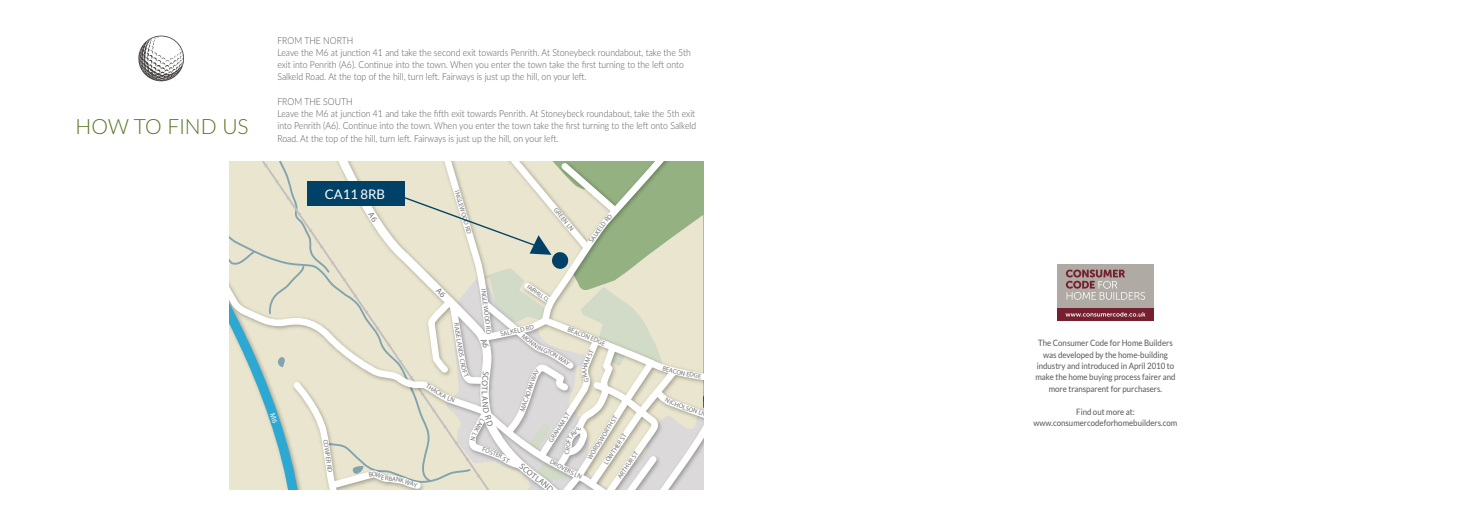
<style>
.page{position:relative;width:1474px;height:521px;background:#fff}
.page>*{position:absolute;margin:0;border:0;box-sizing:border-box;transform-origin:0 0}
.t1{font:300 21px "Lato";color:#597722}
.t2{font:13.12px "Lato";color:#fff}
.t3{font:300 9.62px/12.2px "Lato";color:#575756;scale:.9 1}
.t4{font:8.75px/11.4px "Lato";color:#575756;text-align:center;scale:.9 1}
.t5{font:8.49px "Myriad Pro";color:#717271}
.t6{font:6.56px "Myriad Pro";color:#717271}
.t7{font:6.12px "Myriad Pro";color:#717271;scale:.95 1}
</style>
<div class="page">
<svg style="left:138px;top:35px;width:46px;height:47px"></svg>
<div style="left:1057px;top:308px;width:96px;height:13px;background:#752031"></div>
<svg style="left:1065px;top:312px;width:80px;height:5px"></svg>
<div style="left:1057px;top:264px;width:96px;height:44px;background:#b0aaa4"></div>
<svg style="left:1065px;top:269px;width:80px;height:31px"></svg>
<svg style="left:229px;top:161px;width:474px;height:329px;background:#d8dbca"></svg>
<h1 class="t1" style="left:76px;top:111px;width:175px">HOW TO FIND US</h1>
<p class="t3" style="left:277px;top:34px;width:461px">FROM THE NORTH<br>Leave the M6 at junction 41 and take the second exit towards Penrith. At Stoneybeck roundabout, take the 5th exit into Penrith (A6). Continue into the town. When you enter the town take the first turning to the left onto Salkeld Road. At the top of the hill, turn left. Fairways is just up the hill, on your left.</p>
<p class="t3" style="left:277px;top:95px;width:467px">FROM THE SOUTH<br>Leave the M6 at junction 41 and take the fifth exit towards Penrith. At Stoneybeck roundabout, take the 5th exit into Penrith (A6). Continue into the town. When you enter the town take the first turning to the left onto Salkeld</p>
<p class="t3" style="left:277px;top:132px;width:314px">Road. At the top of the hill, turn left. Fairways is just up the hill, on your left.</p>
<h2 class="t2" style="left:325px;top:187px;width:62px">CA11 8RB</h2>
<p class="t6" style="left:461px;top:190px;width:37px;rotate:74deg">INGLEWOOD</p>
<p class="t6" style="left:558px;top:206px;width:29px;rotate:50deg">GREEN LN</p>
<p class="t6" style="left:460px;top:322px;width:45px;rotate:81deg">RAISELANDS CR</p>
<p class="t6" style="left:491px;top:315px;width:20px;rotate:84deg">OD RD</p>
<p class="t5" style="left:490px;top:391px;width:6px;rotate:90deg">L</p>
<p class="t7" style="left:529px;top:283px;width:29px;rotate:34deg">FAIRHILL CL</p>
<p class="t6" style="left:499px;top:330px;width:26px;rotate:-12deg">SALKELD</p>
<p class="t6" style="left:569px;top:325px;width:41px;rotate:22deg">BEACON EDGE</p>
<p class="t6" style="left:521px;top:401px;width:23px;rotate:-71deg">CADAM</p>
<p class="t6" style="left:581px;top:364px;width:19px;rotate:-67deg">AM ST</p>
<p class="t6" style="left:547px;top:439px;width:35px;rotate:-57deg">GRAHAM ST</p>
<p class="t6" style="left:586px;top:457px;width:52px;rotate:-58deg">WORDSWORTH ST</p>
<p class="t6" style="left:486px;top:421px;width:20px;rotate:119deg">LARK L</p>
<p class="t6" style="left:602px;top:461px;width:37px;rotate:-56deg">LOWTHER ST</p>
<p class="t6" style="left:331px;top:447px;width:27px;rotate:82deg">WPER RD</p>
<p class="t6" style="left:615px;top:475px;width:33px;rotate:-55deg">ARTHUR ST</p>
<p class="t6" style="left:552px;top:457px;width:37px;rotate:28deg">DROVERS LN</p>
<p class="t6" style="left:676px;top:400px;width:17px;rotate:20deg">HOLS</p>
<p class="t6" style="left:690px;top:405px;width:19px;rotate:19deg">ON LN</p>
<p class="t4" style="left:1035px;top:337px;width:157px">The Consumer Code for Home Builders was developed by the home-building industry and introduced in April 2010 to make the home buying process fairer and more transparent for purchasers.</p>
<p class="t4" style="left:1033px;top:406px;width:161px">Find out more at: www.consumercodeforhomebuilders.com</p>
</div>
